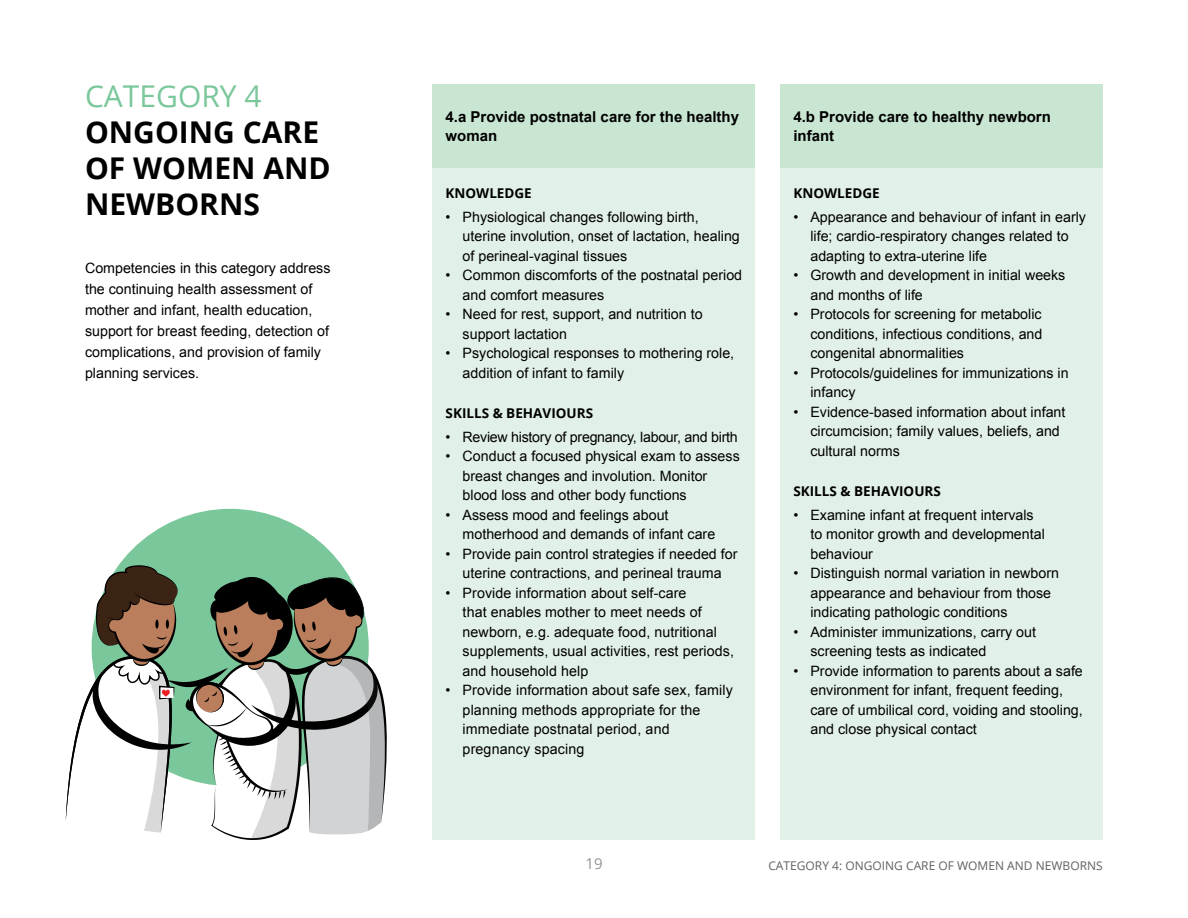
<style>
.page{position:relative;width:1188px;height:918px;background:#fff}
.page>*{position:absolute;margin:0;border:0;box-sizing:border-box;transform-origin:0 0}
.t1{font:700 30px/36px "Open Sans";color:#000}
.t2{font:30px "Open Sans";color:#7ac79b}
.t3{font:700 15px/19.5px "Arial";color:#000}
.t4{font:15px "Open Sans";color:#939598}
.t5{font:14.25px/19.5px "Arial";color:#000}
.t6{font:14.25px "Arial";letter-spacing:-.02em;color:#000}
.t7{font:700 13.5px "Open Sans";color:#000}
.t8{font:12px "Open Sans";color:#606061}
</style>
<div class="page">
<div style="left:433px;top:84px;width:322px;height:84px;background:#c9e6d3"></div>
<div style="left:781px;top:84px;width:322px;height:84px;background:#c9e6d3"></div>
<div style="left:433px;top:168px;width:322px;height:672px;background:#e2f1e7"></div>
<div style="left:781px;top:168px;width:322px;height:672px;background:#e2f1e7"></div>
<div style="left:92px;top:509px;width:277px;height:277px;background:#7ac79b;border-radius:50%"></div>
<svg style="left:66px;top:565px;width:321px;height:275px"></svg>
<h1 class="t2" style="left:85px;top:76px;width:178px">CATEGORY 4</h1>
<h1 class="t1" style="left:85px;top:113px;width:247px">ONGOING CARE<br>OF WOMEN AND<br>NEWBORNS</h1>
<p class="t3" style="left:446px;top:107px;width:295px">4.a Provide postnatal care for the healthy woman</p>
<p class="t3" style="left:793px;top:107px;width:259px">4.b Provide care to healthy newborn infant</p>
<p class="t7" style="left:446px;top:183px;width:88px">KNOWLEDGE</p>
<p class="t5" style="left:463px;top:207px;width:279px;text-indent:-17px">• Physiological changes following birth, uterine involution, onset of lactation, healing of perineal-vaginal tissues</p>
<p class="t5" style="left:463px;top:265px;width:281px;text-indent:-17px">• Common discomforts of the postnatal period and comfort measures</p>
<p class="t5" style="left:463px;top:304px;width:241px;text-indent:-17px">• Need for rest, support, and nutrition to support lactation</p>
<p class="t5" style="left:463px;top:343px;width:273px;text-indent:-17px">• Psychological responses to mothering role, addition of infant to family</p>
<p class="t7" style="left:446px;top:404px;width:149px">SKILLS &amp; BEHAVIOURS</p>
<p class="t6" style="left:446px;top:427px;width:294px">• Review history of pregnancy, labour, and birth</p>
<p class="t5" style="left:463px;top:447px;width:279px;text-indent:-17px">• Conduct a focused physical exam to assess breast changes and involution. Monitor blood loss and other body functions</p>
<p class="t5" style="left:463px;top:505px;width:254px;text-indent:-17px">• Assess mood and feelings about motherhood and demands of infant care</p>
<p class="t5" style="left:446px;top:544px;width:293px;text-align:center">• Provide pain control strategies if needed for uterine contractions, and perineal trauma</p>
<p class="t5" style="left:463px;top:583px;width:273px;text-indent:-17px">• Provide information about self-care<br>that enables mother to meet needs of newborn, e.g. adequate food, nutritional supplements, usual activities, rest periods, and household help</p>
<p class="t5" style="left:463px;top:681px;width:272px;text-indent:-17px">• Provide information about safe sex, family planning methods appropriate for the immediate postnatal period, and pregnancy spacing</p>
<p class="t7" style="left:793px;top:183px;width:88px">KNOWLEDGE</p>
<p class="t5" style="left:810px;top:207px;width:277px;text-indent:-17px">• Appearance and behaviour of infant in early life; cardio-respiratory changes related to adapting to extra-uterine life</p>
<p class="t5" style="left:810px;top:265px;width:257px;text-indent:-17px">• Growth and development in initial weeks and months of life</p>
<p class="t5" style="left:810px;top:304px;width:234px;text-align:justify;text-indent:-17px">• Protocols for screening for metabolic conditions, infectious conditions, and congenital abnormalities</p>
<p class="t5" style="left:810px;top:363px;width:260px;text-indent:-17px">• Protocols/guidelines for immunizations in infancy</p>
<p class="t5" style="left:810px;top:402px;width:257px;text-indent:-17px">• Evidence-based information about infant circumcision; family values, beliefs, and cultural norms</p>
<p class="t7" style="left:793px;top:482px;width:149px">SKILLS &amp; BEHAVIOURS</p>
<p class="t5" style="left:810px;top:505px;width:236px;text-indent:-17px">• Examine infant at frequent intervals to monitor growth and developmental behaviour</p>
<p class="t5" style="left:810px;top:564px;width:250px;text-indent:-17px">• Distinguish normal variation in newborn appearance and behaviour from those indicating pathologic conditions</p>
<p class="t5" style="left:810px;top:622px;width:227px;text-indent:-17px">• Administer immunizations, carry out screening tests as indicated</p>
<p class="t5" style="left:810px;top:661px;width:274px;text-indent:-17px">• Provide information to parents about a safe environment for infant, frequent feeding, care of umbilical cord, voiding and stooling, and close physical contact</p>
<p class="t5" style="left:85px;top:258px;width:247px;line-height:21px">Competencies in this category address the continuing health assessment of mother and infant, health education, support for breast feeding, detection of complications, and provision of family planning services.</p>
<p class="t4" style="left:585px;top:853px;width:19px">19</p>
<p class="t8" style="left:768px;top:858px;width:17px">CATEGORY</p>
<p class="t8" style="left:832px;top:858px;width:82px">4: ONGOING CARE</p>
<p class="t8" style="left:939px;top:858px;width:166px">OF WOMEN AND NEWBORNS</p>
</div>
